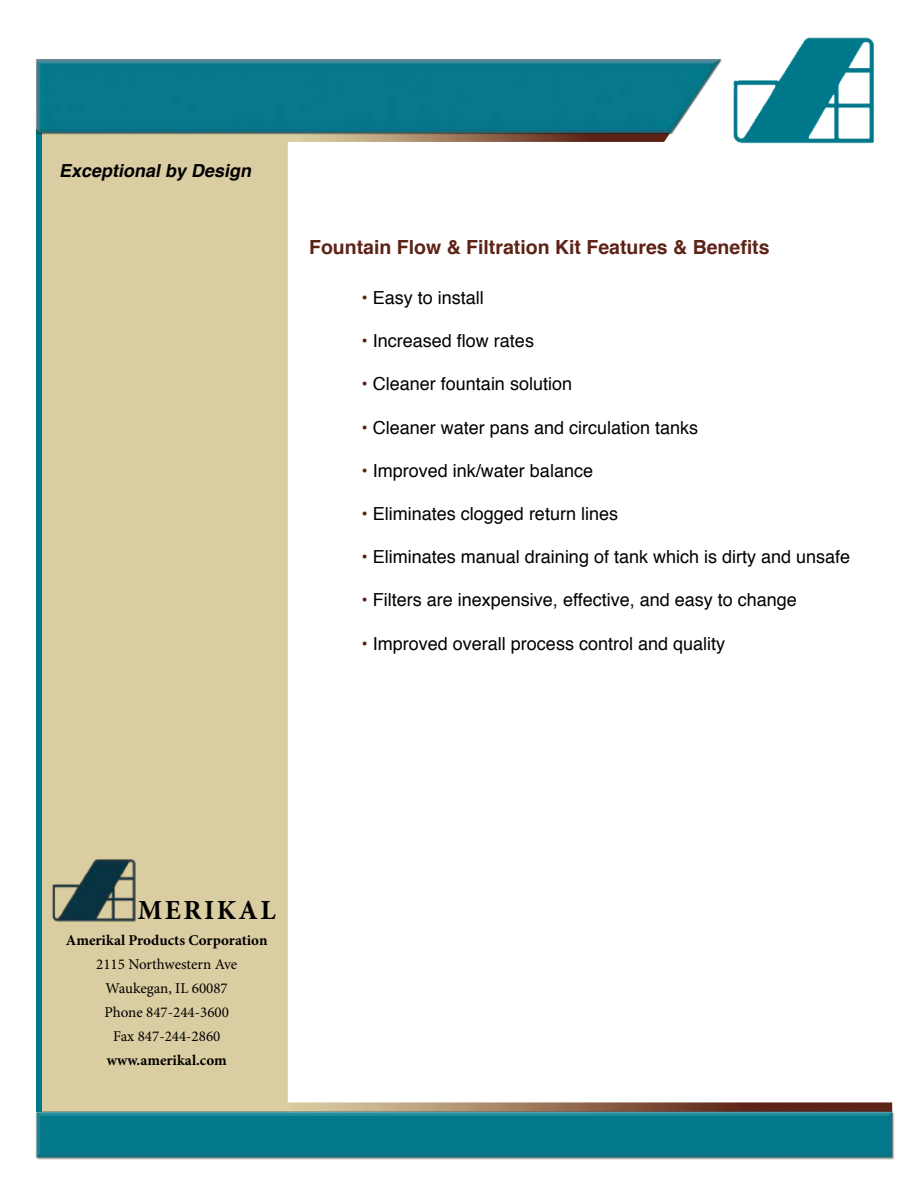
<style>
.page{position:relative;width:918px;height:1188px;background:#fff}
.page>*{position:absolute;margin:0;border:0;box-sizing:border-box;transform-origin:0 0}
.t1{font:700 27.6px "Minion Pro";letter-spacing:.09em;color:#000}
.t2{font:700 19.5px "Helvetica";color:#5d2317}
.t3{font:18px "Helvetica";color:#000}
.t4{font:italic 700 18px "Helvetica";color:#000}
.t5{font:15px/24px "Minion Pro";color:#000;text-align:center}
.t6{font:700 15px "Minion Pro";color:#000}
.s1{color:#5d2317}
</style>
<div class="page">
<div style="left:42px;top:168px;width:246px;height:939px;background:#dacda2"></div>
<svg style="left:275px;top:1102px;width:617px;height:5px;background:#9b765f"></svg>
<img style="left:44px;top:857px;width:93px;height:69px">
<div style="left:36px;top:129px;width:6px;height:983px;background:#00788b"></div>
<img style="left:36px;top:1107px;width:859px;height:53px">
<img style="left:36px;top:37px;width:839px;height:131px">
<p class="t4" style="left:59px;top:156px;width:199px">Exceptionalby Design</p>
<p class="t2" style="left:309px;top:232px;width:462px">Fountain Flow &amp; Filtration Kit Features &amp; Benefits</p>
<p class="t3" style="left:362px;top:284px;width:124px"><span class="s1">•</span> Easy to install</p>
<p class="t3" style="left:362px;top:327px;width:174px"><span class="s1">•</span> Increased flow rates</p>
<p class="t3" style="left:362px;top:370px;width:212px"><span class="s1">•</span> Cleaner fountain solution</p>
<p class="t3" style="left:362px;top:413px;width:338px"><span class="s1">•</span> Cleaner water pans and circulation tanks</p>
<p class="t3" style="left:362px;top:457px;width:233px"><span class="s1">•</span> Improved ink/water balance</p>
<p class="t3" style="left:362px;top:500px;width:258px"><span class="s1">•</span> Eliminates clogged return lines</p>
<p class="t3" style="left:362px;top:543px;width:490px"><span class="s1">•</span> Eliminates manual draining of tank which is dirty and unsafe</p>
<p class="t3" style="left:362px;top:586px;width:437px"><span class="s1">•</span> Filters are inexpensive, effective, and easy to change</p>
<p class="t3" style="left:362px;top:629px;width:365px"><span class="s1">•</span> Improved overall process control and quality</p>
<h1 class="t1" style="left:138px;top:891px;width:140px">MERIKAL</h1>
<p class="t6" style="left:66px;top:930px;width:203px">Amerikal Products Corporation</p>
<p class="t5" style="left:96px;top:953px;width:143px">2115 Northwestern Ave<br>Waukegan, IL 60087<br>Phone 847-244-3600<br>Fax 847-244-2860</p>
<p class="t6" style="left:107px;top:1050px;width:121px">www.amerikal.com</p>
</div>
